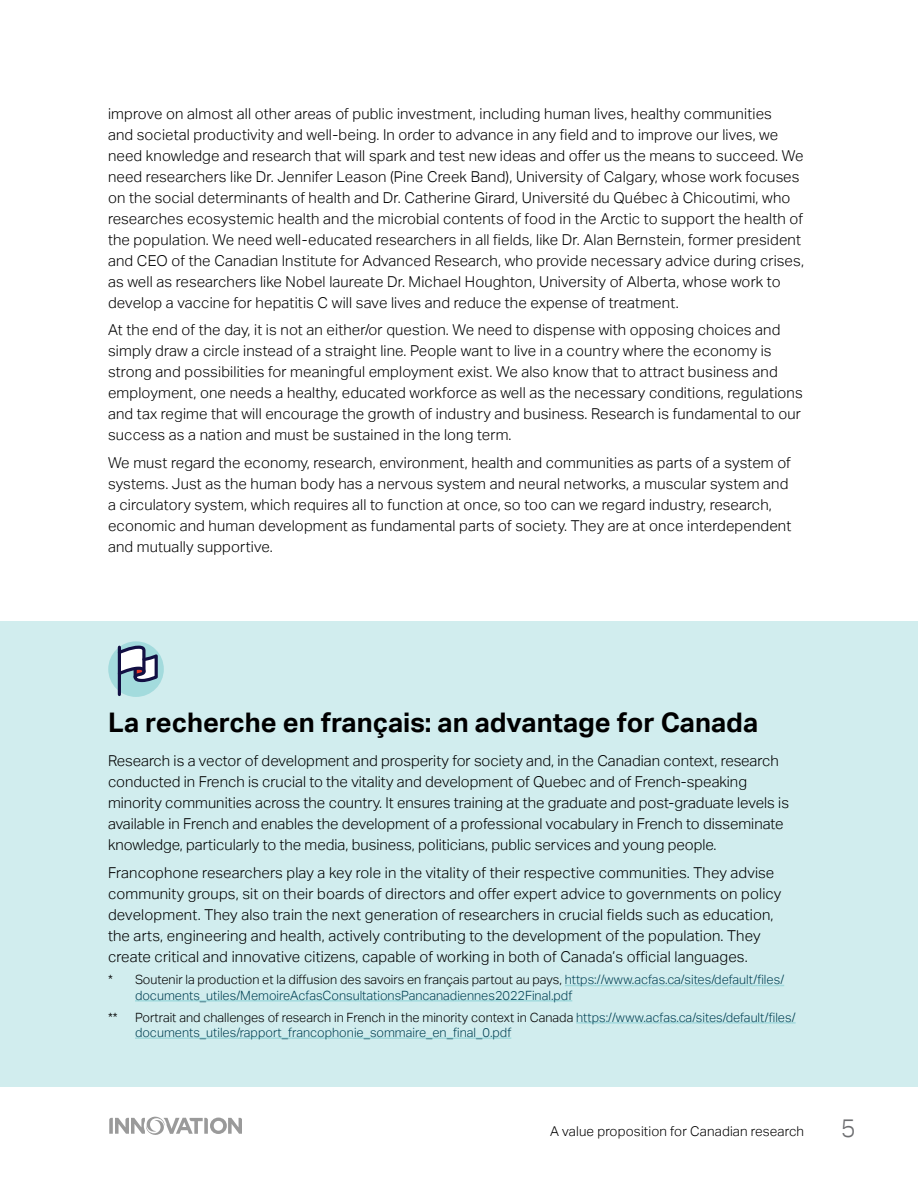
<style>
.page{position:relative;width:918px;height:1188px;background:#fff}
.page>*{position:absolute;margin:0;border:0;box-sizing:border-box;transform-origin:0 0}
.H2_no_Toc{font:700 27px "Aktiv Grotesk";color:#000}
.t1{font:300 25.5px "Aktiv Grotesk";color:#6d6e71}
.Body{font:300 15px/21px "Aktiv Grotesk";letter-spacing:.01em;color:#000}
.t2{font:300 13.5px "Aktiv Grotesk";letter-spacing:.01em;color:#000}
.Footnote{font:300 12.75px/15.3px "Aktiv Grotesk";color:#004053}
.Footnote-2{font:300 12.75px "Aktiv Grotesk";color:#000}
.s1{color:#000}
</style>
<div class="page">
<svg style="left:109px;top:1117px;width:132px;height:18px"></svg>
<div style="left:0;top:621px;width:918px;height:465px;background:#d1edee"></div>
<hr style="left:565px;top:985px;width:219px;height:1px;background:#a2dadd">
<hr style="left:135px;top:1000px;width:437px;height:2px;background:#a2dadd">
<hr style="left:576px;top:1022px;width:220px;height:2px;background:#a2dadd">
<hr style="left:135px;top:1037px;width:376px;height:2px;background:#a2dadd">
<div style="left:108px;top:641px;width:56px;height:56px;background:#a3dbdd;border-radius:50%"></div>
<hr style="left:118px;top:647px;width:3px;height:48px;background:#120f43">
<svg style="left:116px;top:644px;width:43px;height:40px"></svg>
<p class="Body" style="left:108px;top:103px;width:697px">improve on almost all other areas of public investment, including human lives, healthy communities<br>and societal productivity and well-being. In order to advance in any field and to improve our lives, we need knowledge and research that will spark and test new ideas and offer us the means to succeed. We need researchers like Dr. Jennifer Leason (Pine Creek Band), University of Calgary, whose work focuses on the social determinants of health and Dr. Catherine Girard, Université du Québec à Chicoutimi, who researches ecosystemic health and the microbial contents of food in the Arctic to support the health of the population. We need well-educated researchers in all fields, like Dr. Alan Bernstein, former president and CEO of the Canadian Institute for Advanced Research, who provide necessary advice during crises, as well as researchers like Nobel laureate Dr. Michael Houghton, University of Alberta, whose work to develop a vaccine for hepatitis C will save lives and reduce the expense of treatment.</p>
<p class="Body" style="left:108px;top:320px;width:696px">At the end of the day, it is not an either/or question. We need to dispense with opposing choices and simply draw a circle instead of a straight line. People want to live in a country where the economy is strong and possibilities for meaningful employment exist. We also know that to attract business and employment, one needs a healthy, educated workforce as well as the necessary conditions, regulations and tax regime that will encourage the growth of industry and business. Research is fundamental to our success as a nation and must be sustained in the long term.</p>
<p class="Body" style="left:108px;top:453px;width:685px">We must regard the economy, research, environment, health and communities as parts of a system of systems. Just as the human body has a nervous system and neural networks, a muscular system and a circulatory system, which requires all to function at once, so too can we regard industry, research, economic and human development as fundamental parts of society. They are at once interdependent and mutually supportive.</p>
<p class="H2_no_Toc" style="left:108px;top:707px;width:652px">La recherche en français: an advantage for Canada</p>
<p class="Body" style="left:108px;top:751px;width:683px">Research is a vector of development and prosperity for society and, in the Canadian context, research conducted in French is crucial to the vitality and development of Quebec and of French-speaking minority communities across the country. It ensures training at the graduate and post-graduate levels is available in French and enables the development of a professional vocabulary in French to disseminate knowledge, particularly to the media, business, politicians, public services and young people.</p>
<p class="Body" style="left:108px;top:863px;width:675px">Francophone researchers play a key role in the vitality of their respective communities. They advise community groups, sit on their boards of directors and offer expert advice to governments on policy development. They also train the next generation of researchers in crucial fields such as education, the arts, engineering and health, actively contributing to the development of the population. They create critical and innovative citizens, capable of working in both of Canada’s official languages.</p>
<p class="Footnote" style="left:135px;top:972px;width:651px;text-indent:-27px"><span class="s1">* Soutenir la production et la diffusion des savoirs en français partout au pays,</span> https://www.acfas.ca/sites/default/files/ documents_utiles/MemoireAcfasConsultationsPancanadiennes2022Final.pdf</p>
<p class="Footnote-2" style="left:108px;top:1010px;width:11px">**</p>
<p class="Footnote" style="left:135px;top:1010px;width:662px"><span class="s1">Portrait and challenges of research in French in the minority context in Canada</span> https://www.acfas.ca/sites/default/files/ documents_utiles/rapport_francophonie_sommaire_en_final_0.pdf</p>
<p class="t2" style="left:550px;top:1124px;width:256px">A value proposition for Canadian research</p>
<h2 class="t1" style="left:841px;top:1113px;width:17px">5</h2>
</div>
